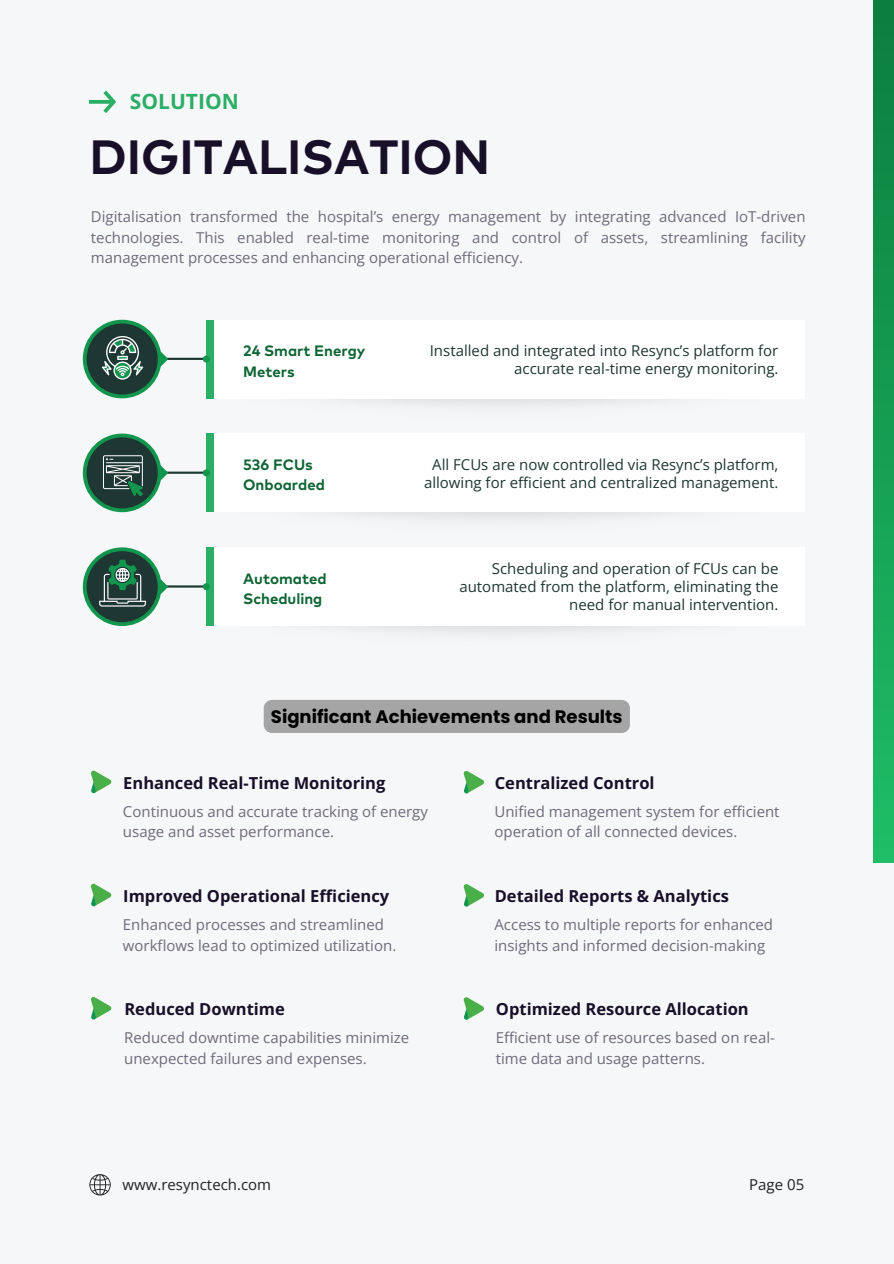
<style>
.page{position:relative;width:894px;height:1264px;background:#fff}
.page>*{position:absolute;margin:0;border:0;box-sizing:border-box;transform-origin:0 0}
.t1{font:700 48px "Mark Pro";color:#180f29}
.t2{font:700 21px "Open Sans";color:#2bae66}
.t3{font:700 18px "Poppins";color:#000}
.t4{font:700 16.5px "Open Sans";color:#180f29}
.t5{font:15px/20.2px "Open Sans";color:#6f6a7b}
.t6{font:15px/18px "Open Sans";color:#1e3732;text-align:right}
.t7{font:700 15px/20.2px "Mark Pro";color:#0f6534}
.t8{font:15px "Open Sans";color:#202123}
</style>
<div class="page">
<div style="left:0;top:0;width:893px;height:1263px;background:#f6f7f8"></div>
<div style="left:873px;top:0;width:20px;height:862px;background:linear-gradient(to bottom,#0c7e3e,#1fbd67)"></div>
<img style="left:211px;top:398px;width:449px;height:8px">
<div style="left:211px;top:320px;width:593px;height:78px;background:#fff"></div>
<div style="left:211px;top:433px;width:593px;height:79px;background:#fff"></div>
<div style="left:206px;top:320px;width:7px;height:78px;background:#2bae66"></div>
<hr style="left:160px;top:358px;width:45px;height:2px;background:#1e3732">
<div style="left:203px;top:355px;width:7px;height:7px;background:#12954d;border-radius:50%"></div>
<div style="left:206px;top:433px;width:7px;height:79px;background:#2bae66"></div>
<hr style="left:160px;top:471px;width:45px;height:3px;background:#1e3732">
<div style="left:203px;top:469px;width:7px;height:7px;background:#12954d;border-radius:50%"></div>
<svg style="left:83px;top:320px;width:85px;height:78px"></svg>
<div style="left:211px;top:547px;width:593px;height:79px;background:#fff"></div>
<div style="left:206px;top:547px;width:7px;height:79px;background:#2bae66"></div>
<hr style="left:160px;top:585px;width:45px;height:2px;background:#1e3732">
<div style="left:203px;top:583px;width:7px;height:7px;background:#12954d;border-radius:50%"></div>
<svg style="left:83px;top:547px;width:85px;height:79px"></svg>
<svg style="left:83px;top:433px;width:85px;height:79px"></svg>
<svg style="left:463px;top:770px;width:21px;height:23px"></svg>
<svg style="left:463px;top:884px;width:21px;height:22px"></svg>
<svg style="left:463px;top:997px;width:21px;height:23px"></svg>
<svg style="left:91px;top:770px;width:21px;height:23px"></svg>
<svg style="left:90px;top:883px;width:22px;height:23px"></svg>
<svg style="left:90px;top:997px;width:22px;height:22px"></svg>
<svg style="left:89px;top:91px;width:27px;height:22px"></svg>
<div style="left:264px;top:700px;width:365px;height:33px;background:#a5a5a5;border-radius:8px"></div>
<svg style="left:89px;top:1174px;width:22px;height:21px"></svg>
<h3 class="t2" style="left:130px;top:86px;width:110px">SOLUTION</h3>
<h2 class="t1" style="left:89px;top:125px;width:402px">DIGITALISATION</h2>
<p class="t5" style="left:91px;top:206px;width:716px;text-align:justify">Digitalisation transformed the hospital’s energy management by integrating advanced IoT-driven technologies. This enabled real-time monitoring and control of assets, streamlining facility management processes and enhancing operational efficiency.</p>
<h4 class="t7" style="left:243px;top:340px;width:124px">24 Smart Energy<br>Meters</h4>
<p class="t7" style="left:243px;top:454px;width:83px">536 FCUs<br>Onboarded</p>
<p class="t6" style="left:429px;top:341px;width:350px">Installed and integrated into Resync’s platform for accurate real-time energy monitoring.</p>
<p class="t6" style="left:424px;top:454px;width:356px;text-align:center">All FCUs are now controlled via Resync’s platform, allowing for efficient and centralized management.</p>
<p class="t7" style="left:243px;top:568px;width:85px">Automated<br>Scheduling</p>
<h4 class="t6" style="left:459px;top:559px;width:320px">Scheduling and operation of FCUs can be automated from the platform, eliminating the need for manual intervention.</h4>
<p class="t3" style="left:271px;top:703px;width:353px">Significant Achievements and Results</p>
<h4 class="t4" style="left:123px;top:771px;width:264px">Enhanced Real-Time Monitoring</h4>
<p class="t4" style="left:494px;top:771px;width:161px">Centralized Control</p>
<p class="t5" style="left:123px;top:801px;width:306px">Continuous and accurate tracking of energy usage and asset performance.</p>
<h3 class="t5" style="left:494px;top:801px;width:286px">Unified management system for efficient operation of all connected devices.</h3>
<p class="t4" style="left:123px;top:884px;width:267px">Improved Operational Efficiency</p>
<p class="t4" style="left:494px;top:884px;width:236px">Detailed Reports &amp; Analytics</p>
<p class="t5" style="left:123px;top:914px;width:275px">Enhanced processes and streamlined workflows lead to optimized utilization.</p>
<p class="t5" style="left:494px;top:914px;width:280px">Access to multiple reports for enhanced insights and informed decision-making</p>
<h1 class="t4" style="left:124px;top:997px;width:162px">Reduced Downtime</h1>
<p class="t4" style="left:496px;top:997px;width:254px">Optimized Resource Allocation</p>
<p class="t5" style="left:124px;top:1027px;width:286px">Reduced downtime capabilities minimize unexpected failures and expenses.</p>
<p class="t5" style="left:495px;top:1027px;width:281px">Efficient use of resources based on real&shy;time data and usage patterns.</p>
<p class="t8" style="left:122px;top:1174px;width:150px">www.resynctech.com</p>
<p class="t8" style="left:749px;top:1174px;width:56px">Page 05</p>
</div>
